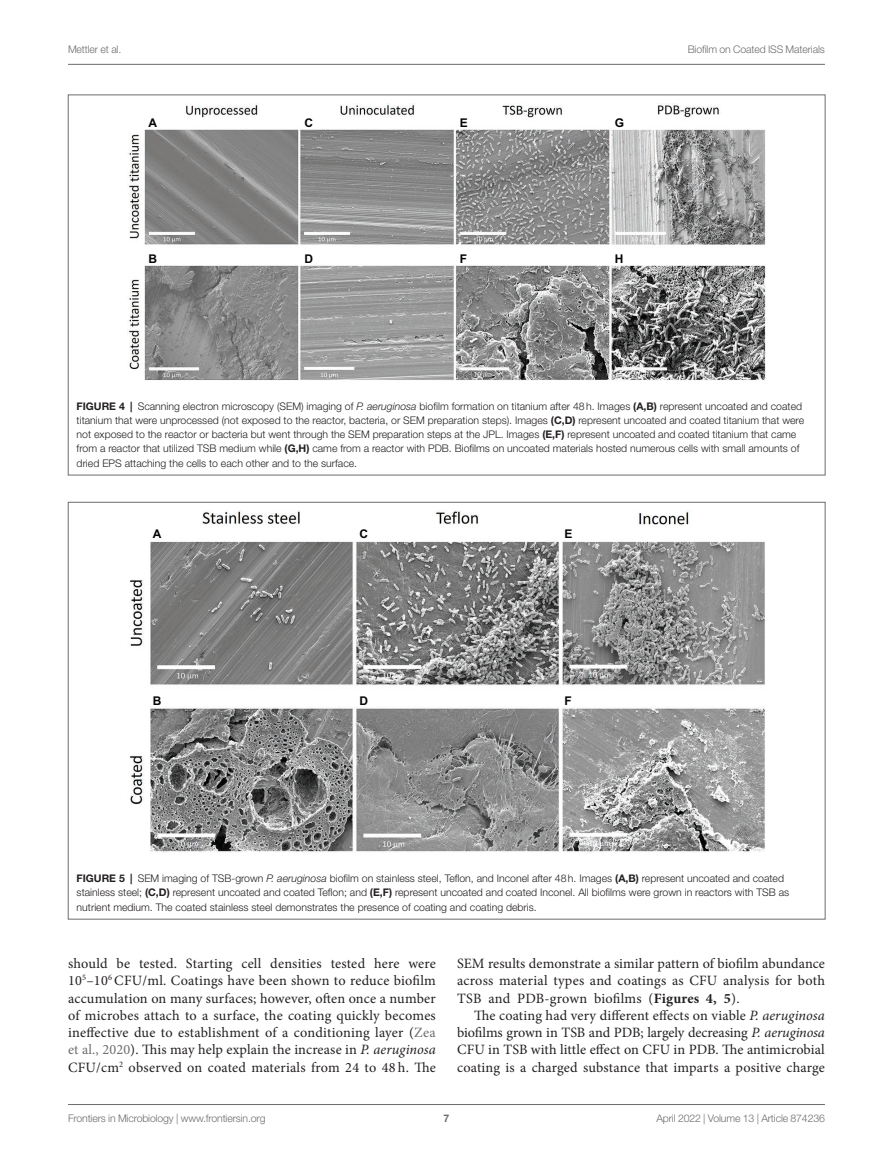
<style>
.page{position:relative;width:893px;height:1170px;background:#fff}
.page>*{position:absolute;margin:0;border:0;box-sizing:border-box;transform-origin:0 0}
.TEXT{font:14.25px/17.2px "Minion Pro";letter-spacing:.01em;color:#231f20;text-align:justify}
.t1{font:700 12px "Arial";color:#040503}
.FIG_LEG{font:300 10.5px/14.2px "Helvetica Neue LT Std";color:#231f20}
.t2{font:300 10.5px "Helvetica Neue LT Std";letter-spacing:-.015em;color:#6c6d70}
.t3{font:700 10.5px "Helvetica Neue LT Std";color:#6c6d70}
.s1{font-weight:700}
.s2{font-style:italic}
.s3{color:#6c6d70}
</style>
<div class="page">
<hr style="left:68px;top:64px;width:757px;height:1px;background:#6c6d70">
<hr style="left:68px;top:1104px;width:757px;height:1px;background:#6c6d70">
<img style="left:128px;top:103px;width:638px;height:277px">
<img style="left:129px;top:510px;width:636px;height:342px">
<p class="t2" style="left:68px;top:42px;width:55px">Mettler et al.</p>
<p class="t2" style="left:688px;top:42px;width:139px">Biofilm on Coated ISS Materials</p>
<p class="t1" style="left:148px;top:114px;width:10px">A</p>
<p class="t1" style="left:305px;top:114px;width:10px">C</p>
<p class="t1" style="left:460px;top:114px;width:10px">E</p>
<p class="t1" style="left:615px;top:114px;width:11px">G</p>
<p class="t1" style="left:148px;top:250px;width:10px">B</p>
<p class="t1" style="left:305px;top:250px;width:10px">D</p>
<p class="t1" style="left:460px;top:250px;width:9px">F</p>
<p class="t1" style="left:615px;top:250px;width:10px">H</p>
<p class="FIG_LEG" style="left:77px;top:398px;width:729px"><span class="s1">FIGURE 4 |</span> Scanning electron microscopy (SEM) imaging of <span class="s2">P. aeruginosa</span> biofilm formation on titanium after 48h. Images <span class="s1">(A,B)</span> represent uncoated and coated titanium that were unprocessed (not exposed to the reactor, bacteria, or SEM preparation steps). Images <span class="s1">(C,D)</span> represent uncoated and coated titanium that were not exposed to the reactor or bacteria but went through the SEM preparation steps at the JPL. Images <span class="s1">(E,F)</span> represent uncoated and coated titanium that came from a reactor that utilized TSB medium while <span class="s1">(G,H)</span> came from a reactor with PDB. Biofilms on uncoated materials hosted numerous cells with small amounts of dried EPS attaching the cells to each other and to the surface.</p>
<p class="t1" style="left:153px;top:525px;width:10px">A</p>
<p class="t1" style="left:359px;top:525px;width:10px">C</p>
<p class="t1" style="left:565px;top:525px;width:10px">E</p>
<p class="t1" style="left:153px;top:692px;width:10px">B</p>
<p class="t1" style="left:359px;top:692px;width:10px">D</p>
<p class="t1" style="left:565px;top:692px;width:9px">F</p>
<p class="FIG_LEG" style="left:77px;top:871px;width:714px"><span class="s1">FIGURE 5 |</span> SEM imaging of TSB-grown <span class="s2">P. aeruginosa</span> biofilm on stainless steel, Teflon, and Inconel after 48h. Images <span class="s1">(A,B)</span> represent uncoated and coated stainless steel; <span class="s1">(C,D)</span> represent uncoated and coated Teflon; and <span class="s1">(E,F)</span> represent uncoated and coated Inconel. All biofilms were grown in reactors with TSB as nutrient medium. The coated stainless steel demonstrates the presence of coating and coating debris.</p>
<p class="TEXT" style="left:68px;top:954px;width:369px">should be tested. Starting cell densities tested here were 10<sup>5</sup>–10<sup>6</sup> CFU/ml. Coatings have been shown to reduce biofilm accumulation on many surfaces; however, often once a number of microbes attach to a surface, the coating quickly becomes ineffective due to establishment of a conditioning layer (<span class="s3">Zea et al., 2020</span>). This may help explain the increase in <span class="s2">P. aeruginosa </span>CFU/cm<sup>2</sup> observed on coated materials from 24 to 48 h. The</p>
<p class="TEXT" style="left:457px;top:954px;width:369px">SEM results demonstrate a similar pattern of biofilm abundance across material types and coatings as CFU analysis for both TSB and PDB-grown biofilms (<span class="s1">Figures 4, 5</span>).</p>
<p class="TEXT" style="left:457px;top:1006px;width:369px;text-indent:17px">The coating had very different effects on viable <span class="s2">P. aeruginosa </span>biofilms grown in TSB and PDB; largely decreasing <span class="s2">P. aeruginosa </span>CFU in TSB with little effect on CFU in PDB. The antimicrobial coating is a charged substance that imparts a positive charge</p>
<p class="t2" style="left:68px;top:1111px;width:199px">Frontiers in Microbiology | www.frontiersin.org</p>
<p class="t3" style="left:444px;top:1111px;width:7px">7</p>
<p class="t2" style="left:656px;top:1111px;width:170px">April 2022 | Volume 13 | Article 874236</p>
</div>
